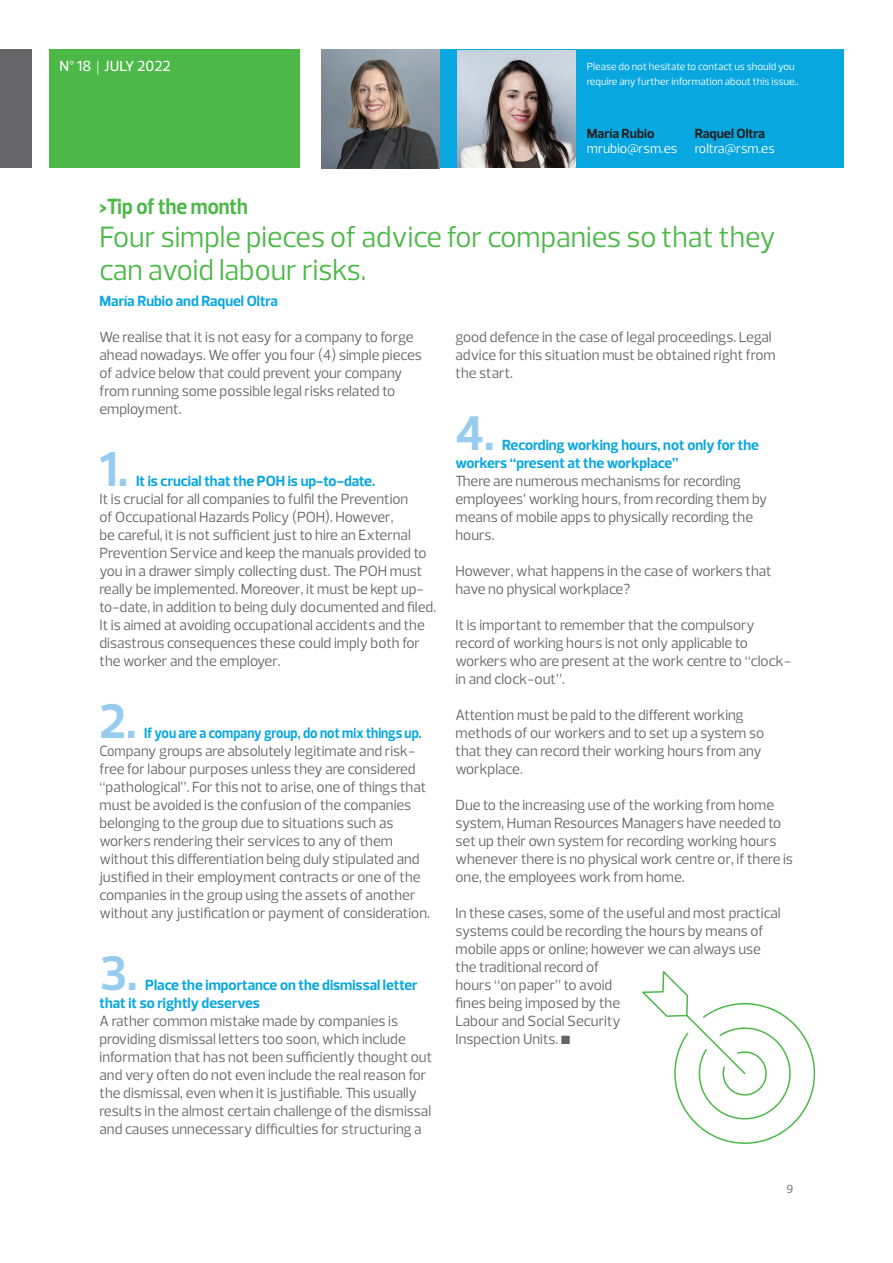
<style>
.page{position:relative;width:893px;height:1263px;background:#fff}
.page>*{position:absolute;margin:0;border:0;box-sizing:border-box;transform-origin:0 0}
.t1{font:700 49.5px "Prelo";color:#97ccee}
.t2{font:30px/33px "Prelo";color:#4cb848}
.t3{font:700 22.5px "Prelo";color:#4cb848;scale:.9 1}
.t4{font:15px/18px "Prelo";color:#656568}
.t5{font:15px/18px "Prelo";color:#656568;scale:.9 1}
.t6{font:700 15px/18px "Prelo";color:#08a7e0}
.t7{font:700 15px "Prelo";color:#08a7e0;scale:.9 1}
.t8{font:500 15px "Prelo";color:#fff}
.t9{font:13.5px "Prelo";color:#fff}
.t10{font:700 13.5px "Prelo";color:#231f20}
.t11{font:12px "Prelo";color:#656568}
.t12{font:10.5px/15px "Prelo";color:#fff}
.s1{font-family:"Baskerville";font-weight:400}
</style>
<div class="page">
<div style="left:50px;top:50px;width:250px;height:118px;background:#4cb848"></div>
<div style="left:0;top:50px;width:31px;height:118px;background:#656568"></div>
<div style="left:437px;top:50px;width:407px;height:118px;background:#08a7e0"></div>
<img style="left:321px;top:50px;width:119px;height:118px">
<img style="left:457px;top:50px;width:119px;height:118px">
<svg style="left:642px;top:971px;width:174px;height:173px"></svg>
<p class="t8" style="left:60px;top:57px;width:113px">nº 18 <span class="s1">|</span> july 2022</p>
<p class="t12" style="left:587px;top:59px;width:213px">Please do not hesitate to contact us should you require any further information about this issue..</p>
<p class="t10" style="left:587px;top:126px;width:69px">María Rubio</p>
<p class="t10" style="left:695px;top:126px;width:72px">Raquel Oltra</p>
<p class="t9" style="left:587px;top:141px;width:92px">mrubio@rsm.es</p>
<p class="t9" style="left:695px;top:141px;width:82px">roltra@rsm.es</p>
<h3 class="t3" style="left:99px;top:192px;width:166px">&gt;Tip of the month</h3>
<h2 class="t2" style="left:99px;top:220px;width:678px">Four simple pieces of advice for companies so that they can avoid labour risks.</h2>
<p class="t6" style="left:99px;top:292px;width:180px">María Rubio and Raquel Oltra</p>
<p class="t4" style="left:99px;top:328px;width:324px">We realise that it is not easy for a company to forge ahead nowadays. We offer you four (4) simple pieces of advice below that could prevent your company from running some possible legal risks related to employment.</p>
<h1 class="t1" style="left:99px;top:439px;width:30px">1.</h1>
<p class="t4" style="left:455px;top:328px;width:322px">good defence in the case of legal proceedings. Legal advice for this situation must be obtained right from the start.</p>
<h1 class="t1" style="left:455px;top:403px;width:41px">4.</h1>
<p class="t6" style="left:455px;top:436px;width:305px;text-indent:47px">Recording working hours, not only for the workers “present at the workplace”</p>
<p class="t4" style="left:455px;top:472px;width:313px">There are numerous mechanisms for recording employees’ working hours, from recording them by means of mobile apps to physically recording the hours.</p>
<p class="t4" style="left:455px;top:562px;width:318px">However, what happens in the case of workers that have no physical workplace?</p>
<p class="t4" style="left:455px;top:616px;width:337px">It is important to remember that the compulsory record of working hours is not only applicable to workers who are present at the work centre to “clock&shy;in and clock-out”.</p>
<p class="t4" style="left:455px;top:706px;width:310px">Attention must be paid to the different working methods of our workers and to set up a system so that they can record their working hours from any workplace.</p>
<p class="t4" style="left:455px;top:796px;width:339px">Due to the increasing use of the working from home system, Human Resources Managers have needed to set up their own system for recording working hours whenever there is no physical work centre or, if there is one, the employees work from home.</p>
<p class="t4" style="left:455px;top:904px;width:327px">In these cases, some of the useful and most practical systems could be recording the hours by means of mobile apps or online; however we can always use the traditional record of<br>hours “on paper” to avoid<br>fines being imposed by the<br>Labour and Social Security<br>Inspection Units. ■</p>
<p class="t6" style="left:136px;top:472px;width:241px">It is crucial that the POH is up-to-date.</p>
<p class="t4" style="left:100px;top:490px;width:338px">It is crucial for all companies to fulfil the Prevention<br>of Occupational Hazards Policy (POH). However,<br>be careful, it is not sufficient just to hire an External Prevention Service and keep the manuals provided to you in a drawer simply collecting dust. The POH must really be implemented. Moreover, it must be kept up&shy;to-date, in addition to being duly documented and filed.<br>It is aimed at avoiding occupational accidents and the disastrous consequences these could imply both for the worker and the employer.</p>
<h1 class="t1" style="left:99px;top:691px;width:39px">2.</h1>
<p class="t7" style="left:144px;top:724px;width:310px">If you are a company group, do not mix things up.</p>
<p class="t5" style="left:99px;top:742px;width:369px">Company groups are absolutely legitimate and risk&shy;free for labour purposes unless they are considered “pathological”. For this not to arise, one of things that must be avoided is the confusion of the companies belonging to the group due to situations such as workers rendering their services to any of them without this differentiation being duly stipulated and justified in their employment contracts or one of the companies in the group using the assets of another without any justification or payment of consideration.</p>
<h1 class="t1" style="left:99px;top:943px;width:40px">3.</h1>
<p class="t6" style="left:100px;top:976px;width:320px;text-indent:46px">Place the importance on the dismissal letter that it so rightly deserves</p>
<p class="t4" style="left:100px;top:1012px;width:334px">A rather common mistake made by companies is providing dismissal letters too soon, which include information that has not been sufficiently thought out and very often do not even include the real reason for the dismissal, even when it is justifiable. This usually results in the almost certain challenge of the dismissal and causes unnecessary difficulties for structuring a</p>
<p class="t11" style="left:787px;top:1181px;width:8px">9</p>
</div>
